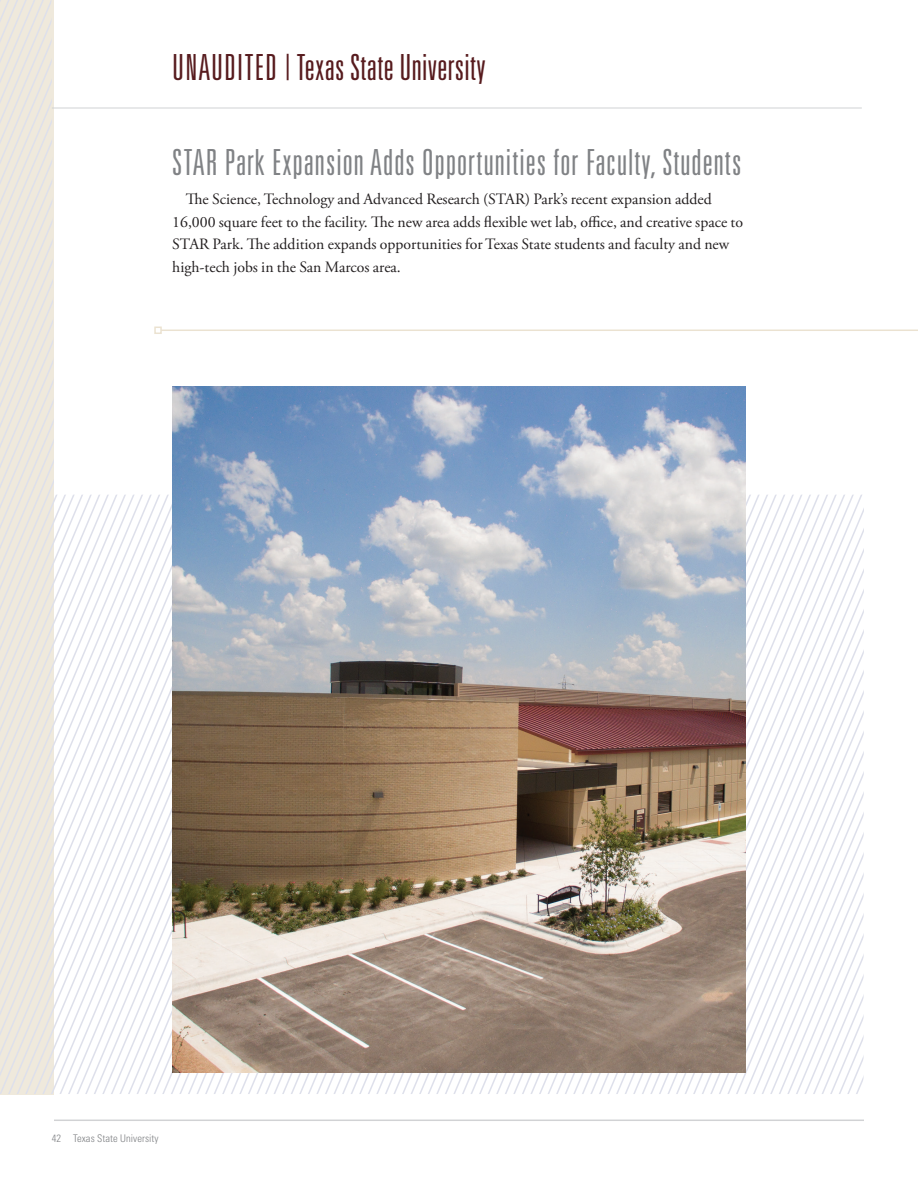
<style>
.page{position:relative;width:918px;height:1188px;background:#fff}
.page>*{position:absolute;margin:0;border:0;box-sizing:border-box;transform-origin:0 0}
.bdy{font:300 ultra-condensed 36px "Univers LT Std";letter-spacing:.03em;color:#808285}
.bdy-2{font:300 ultra-condensed 36px "Univers LT Std";letter-spacing:.01em;color:#571b1e}
.bdy-3{font:15.75px/22.5px "Adobe Garamond Pro";color:#231f20}
.t1{font:300 condensed 10.5px "Univers LT Std";letter-spacing:.005em;color:#808285}
</style>
<div class="page">
<svg style="left:160px;top:107px;width:8px;height:987px"></svg>
<svg style="left:151px;top:107px;width:9px;height:987px"></svg>
<svg style="left:143px;top:107px;width:8px;height:987px"></svg>
<svg style="left:134px;top:107px;width:9px;height:987px"></svg>
<svg style="left:125px;top:107px;width:9px;height:987px"></svg>
<svg style="left:117px;top:107px;width:8px;height:987px"></svg>
<svg style="left:108px;top:107px;width:9px;height:987px"></svg>
<svg style="left:100px;top:107px;width:8px;height:987px"></svg>
<svg style="left:91px;top:107px;width:9px;height:987px"></svg>
<svg style="left:83px;top:107px;width:8px;height:987px"></svg>
<svg style="left:74px;top:107px;width:9px;height:987px"></svg>
<svg style="left:66px;top:107px;width:8px;height:987px"></svg>
<svg style="left:57px;top:107px;width:9px;height:987px"></svg>
<svg style="left:48px;top:0;width:9px;height:1094px"></svg>
<svg style="left:40px;top:0;width:8px;height:1094px;background:#ebe7de"></svg>
<svg style="left:31px;top:0;width:9px;height:1094px;background:#ebe7de"></svg>
<svg style="left:0;top:0;width:31px;height:1094px;background:#ebe7de"></svg>
<svg style="left:160px;top:329px;width:758px;height:243px"></svg>
<div style="left:154px;top:327px;width:8px;height:7px;border:2px solid #ebe2d1"></div>
<img style="left:172px;top:386px;width:574px;height:687px">
<hr style="left:52px;top:108px;width:810px;height:1px;background:#d1d2d4">
<hr style="left:54px;top:1120px;width:810px;height:1px;background:#d1d2d4">
<p class="bdy-2" style="left:172px;top:49px;width:315px">UNAUDITED | Texas State University</p>
<p class="bdy" style="left:172px;top:144px;width:571px">STAR Park Expansion Adds Opportunities for Faculty, Students</p>
<p class="bdy-3" style="left:172px;top:189px;width:572px;text-indent:14px">The Science, Technology and Advanced Research (STAR) Park’s recent expansion added 16,000 square feet to the facility. The new area adds flexible wet lab, office, and creative space to STAR Park. The addition expands opportunities for Texas State students and faculty and new high-tech jobs in the San Marcos area.</p>
<p class="t1" style="left:52px;top:1132px;width:108px">42 Texas State University</p>
</div>
